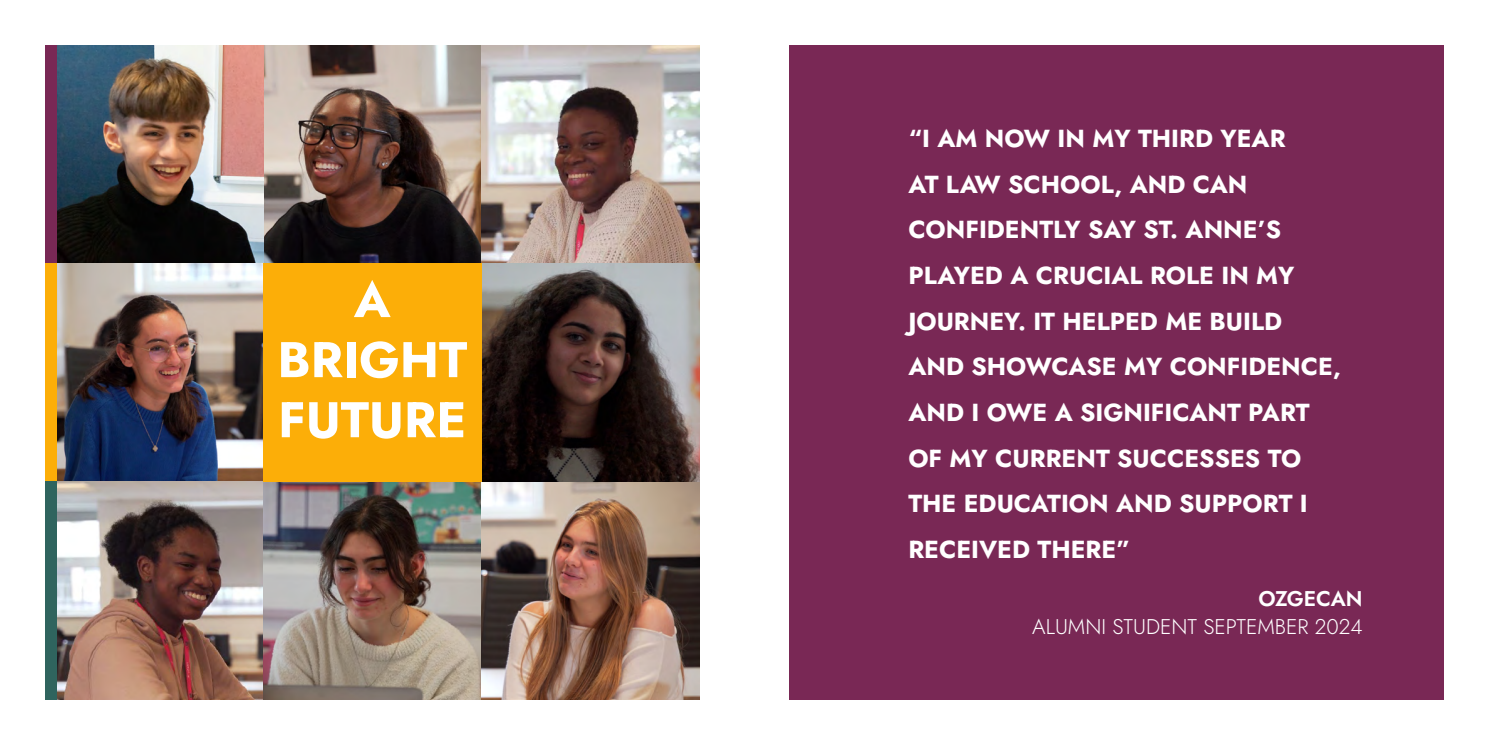
<style>
.page{position:relative;width:1489px;height:745px;background:#fff}
.page>*{position:absolute;margin:0;border:0;box-sizing:border-box;transform-origin:0 0}
.t1{font:700 50px/60px "Jost";color:#fff;text-align:center}
.t2{font:700 24.62px/45.6px "Jost";color:#fff}
.t3{font:300 21.25px "Jost";color:#fff}
.t4{font:600 21.25px "Jost";letter-spacing:-.01em;color:#fff}
</style>
<div class="page">
<img style="left:56px;top:45px;width:643px;height:218px">
<img style="left:56px;top:263px;width:207px;height:436px">
<img style="left:263px;top:481px;width:436px;height:218px">
<img style="left:481px;top:263px;width:218px;height:218px">
<div style="left:263px;top:263px;width:218px;height:218px;background:#fcae08"></div>
<div style="left:45px;top:45px;width:11px;height:218px;background:#792855"></div>
<div style="left:45px;top:263px;width:11px;height:218px;background:#fcae08"></div>
<div style="left:45px;top:481px;width:11px;height:218px;background:#2f645e"></div>
<div style="left:789px;top:45px;width:654px;height:654px;background:#792855"></div>
<h1 class="t1" style="left:277px;top:270px;width:191px">A<br>BRIGHT<br>FUTURE</h1>
<p class="t2" style="left:908px;top:116px;width:434px">“I AM NOW IN MY THIRD YEAR<br>AT LAW SCHOOL, AND CAN<br>CONFIDENTLY SAY ST. ANNE’S<br>PLAYED A CRUCIAL ROLE IN MY<br>JOURNEY. IT HELPED ME BUILD<br>AND SHOWCASE MY CONFIDENCE,<br>AND I OWE A SIGNIFICANT PART<br>OF MY CURRENT SUCCESSES TO<br>THE EDUCATION AND SUPPORT I<br>RECEIVED THERE”</p>
<p class="t4" style="left:1258px;top:583px;width:106px">OZGECAN</p>
<p class="t3" style="left:1032px;top:611px;width:332px">ALUMNI STUDENT SEPTEMBER 2024</p>
</div>
